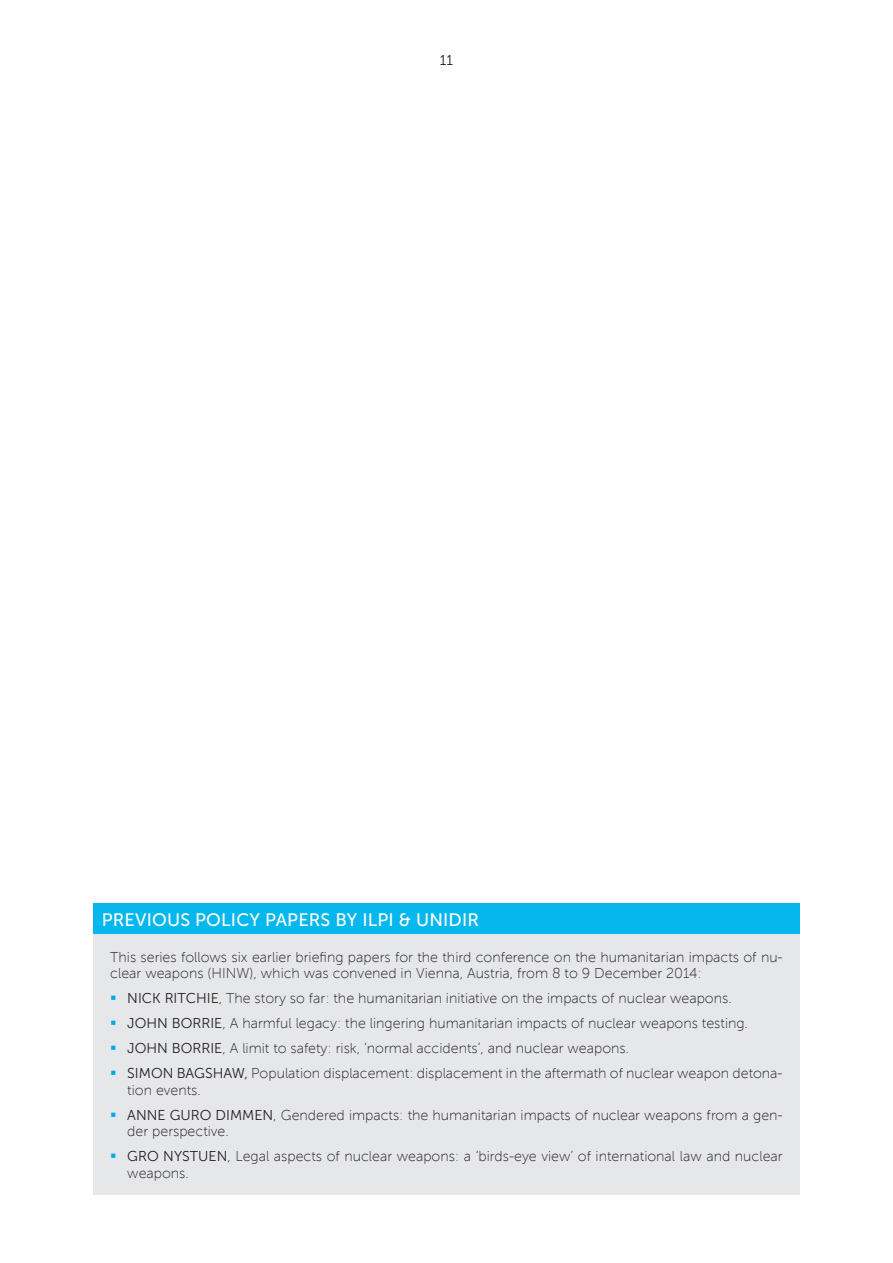
<style>
.page{position:relative;width:893px;height:1263px;background:#fff}
.page>*{position:absolute;margin:0;border:0;box-sizing:border-box;transform-origin:0 0}
.Heading_3{font:18px "Museo Sans 500";letter-spacing:.01em;color:#fff}
.Box_-_content{font:14.25px/16.5px "Museo Sans 100";color:#231f20}
.t1{font:14.25px "Museo Sans 300";color:#231f20}
.s1{color:#00a8e9}
.s2{font-family:"Museo Sans 300"}
</style>
<div class="page">
<div style="left:93px;top:934px;width:707px;height:261px;background:#e6e7e9"></div>
<div style="left:93px;top:903px;width:707px;height:31px;background:#05b7ed"></div>
<p class="t1" style="left:440px;top:52px;width:15px">11</p>
<p class="Heading_3" style="left:102px;top:909px;width:379px">PREVIOUS POLICY PAPERS BY ILPI &amp; UNIDIR</p>
<p class="Box_-_content" style="left:110px;top:949px;width:674px">This series follows six earlier briefing papers for the third conference on the humanitarian impacts of nu&shy;clear weapons (HINW), which was convened in Vienna, Austria, from 8 to 9 December 2014:</p>
<p class="Box_-_content" style="left:110px;top:990px;width:623px"><span class="s1">▪</span> <span class="s2">NICK RITCHIE</span>, The story so far: the humanitarian initiative on the impacts of nuclear weapons.</p>
<p class="Box_-_content" style="left:110px;top:1015px;width:639px"><span class="s1">▪</span> <span class="s2">JOHN BORRIE</span>, A harmful legacy: the lingering humanitarian impacts of nuclear weapons testing.</p>
<p class="Box_-_content" style="left:110px;top:1040px;width:520px"><span class="s1">▪</span> <span class="s2">JOHN BORRIE</span>, A limit to safety: risk, ‘normal accidents’, and nuclear weapons.</p>
<p class="Box_-_content" style="left:127px;top:1065px;width:657px;text-indent:-17px"><span class="s1">▪</span> <span class="s2">SIMON BAGSHAW,</span> Population displacement: displacement in the aftermath of nuclear weapon detona&shy;tion events.</p>
<p class="Box_-_content" style="left:127px;top:1107px;width:657px;text-indent:-17px"><span class="s1">▪</span> <span class="s2">ANNE GURO DIMMEN</span>, Gendered impacts: the humanitarian impacts of nuclear weapons from a gen&shy;der perspective.</p>
<p class="Box_-_content" style="left:127px;top:1148px;width:657px;text-indent:-17px"><span class="s1">▪</span> <span class="s2">GRO NYSTUEN</span>, Legal aspects of nuclear weapons: a ‘birds-eye view’ of international law and nuclear weapons.</p>
</div>
